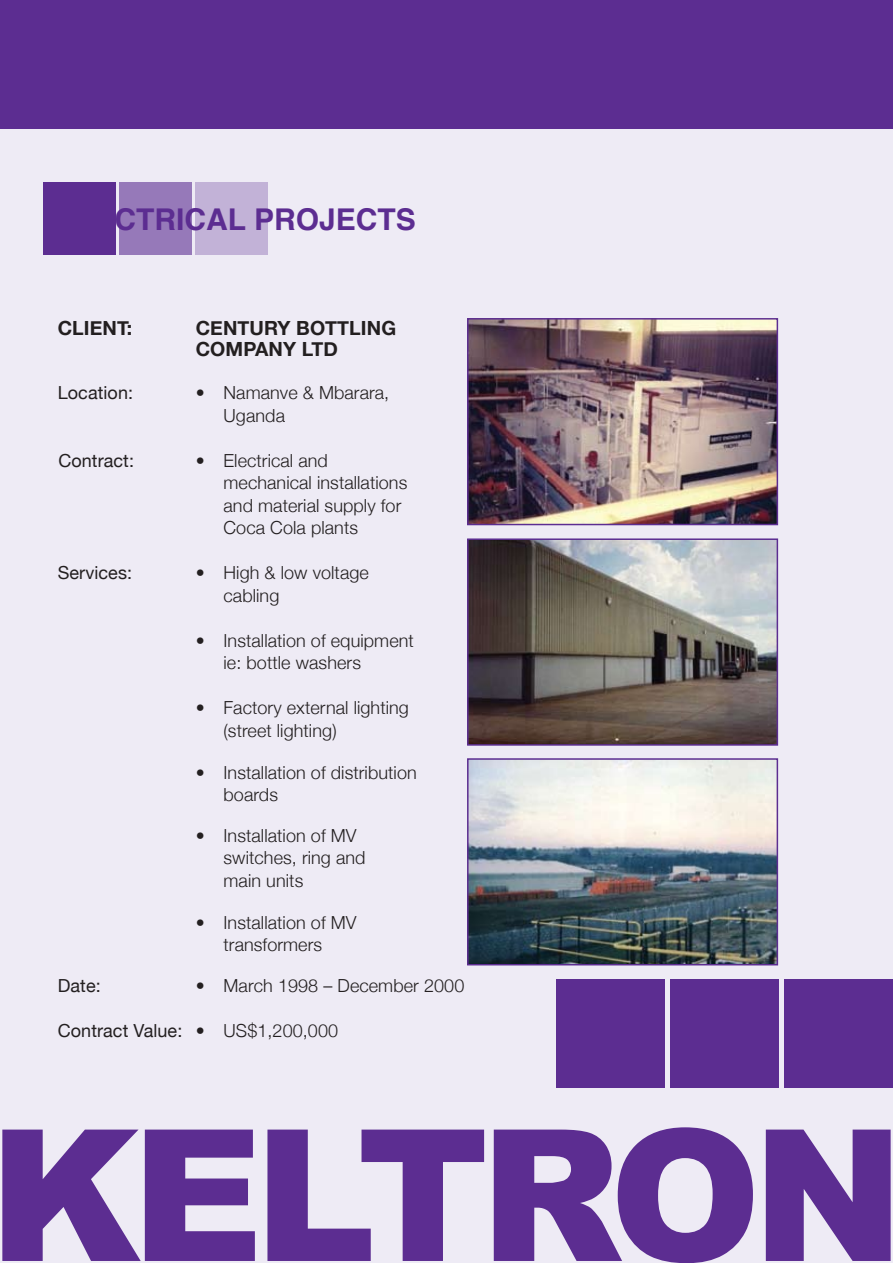
<style>
.page{position:relative;width:893px;height:1263px;background:#eeebf5}
.page>*{position:absolute;margin:0;border:0;box-sizing:border-box;transform-origin:0 0}
.t1{font:700 30px "Helvetica";color:#5c2d91}
.t2{font:700 19.5px/21px "Helvetica Neue";letter-spacing:.005em;color:#231f20}
.t3{font:300 18px/22.5px "Helvetica Neue";letter-spacing:.005em;color:#231f20}
.t4{font:18px "Helvetica Neue";letter-spacing:.005em;color:#231f20}
.s1{font-weight:300}
</style>
<div class="page">
<svg style="left:2px;top:1129px;width:253px;height:132px"></svg>
<svg style="left:267px;top:1129px;width:217px;height:132px"></svg>
<svg style="left:494px;top:1127px;width:259px;height:136px"></svg>
<svg style="left:766px;top:1129px;width:125px;height:132px"></svg>
<div style="left:0;top:0;width:893px;height:128px;background:#5c2d91"></div>
<div style="left:195px;top:182px;width:73px;height:73px;background:#c2b2d7"></div>
<div style="left:119px;top:182px;width:73px;height:73px;background:#9679b9"></div>
<div style="left:43px;top:182px;width:73px;height:73px;background:#5c2d91"></div>
<div style="left:784px;top:979px;width:109px;height:109px;background:#5c2d91"></div>
<div style="left:670px;top:979px;width:109px;height:109px;background:#5c2d91"></div>
<div style="left:556px;top:979px;width:109px;height:109px;background:#5c2d91"></div>
<img style="left:470px;top:761px;width:305px;height:201px">
<div style="left:467px;top:758px;width:311px;height:207px;border:2px solid #5c2d91"></div>
<img style="left:470px;top:541px;width:305px;height:202px">
<div style="left:467px;top:538px;width:311px;height:208px;border:2px solid #5c2d91"></div>
<img style="left:470px;top:321px;width:305px;height:201px">
<div style="left:467px;top:318px;width:311px;height:207px;border:2px solid #5c2d91"></div>
<h1 class="t1" style="left:56px;top:196px;width:361px">ELECTRICAL PROJECTS</h1>
<p class="t2" style="left:58px;top:317px;width:76px">CLIENT:</p>
<p class="t2" style="left:196px;top:317px;width:202px">CENTURY BOTTLING<br>COMPANY LTD</p>
<p class="t4" style="left:58px;top:382px;width:77px">Location:</p>
<p class="t3" style="left:224px;top:381px;width:167px;text-indent:-28px">• Namanve &amp; Mbarara,<br>Uganda</p>
<p class="t4" style="left:58px;top:450px;width:77px">Contract:</p>
<p class="t3" style="left:224px;top:449px;width:185px;text-indent:-28px">• Electrical and mechanical installations and material supply for<br>Coca Cola plants</p>
<p class="t3" style="left:224px;top:561px;width:147px;text-indent:-28px">• High &amp; low voltage cabling</p>
<p class="t3" style="left:224px;top:629px;width:192px;text-indent:-28px">• Installation of equipment ie: bottle washers</p>
<p class="t3" style="left:224px;top:696px;width:187px;text-indent:-28px">• Factory external lighting (street lighting)</p>
<p class="t3" style="left:224px;top:761px;width:195px;text-indent:-28px">• Installation of distribution boards</p>
<p class="t3" style="left:224px;top:824px;width:144px;text-indent:-28px">• Installation of MV switches, ring and main units</p>
<p class="t3" style="left:196px;top:911px;width:162px;text-align:center">• Installation of MV transformers</p>
<p class="t4" style="left:58px;top:975px;width:45px">Date:</p>
<p class="t3" style="left:196px;top:974px;width:270px">• March 1998 – December 2000</p>
<p class="t4" style="left:58px;top:1020px;width:282px">Contract Value: <span class="s1">• US$1,200,000</span></p>
<p class="t4" style="left:58px;top:562px;width:76px">Services:</p>
</div>
